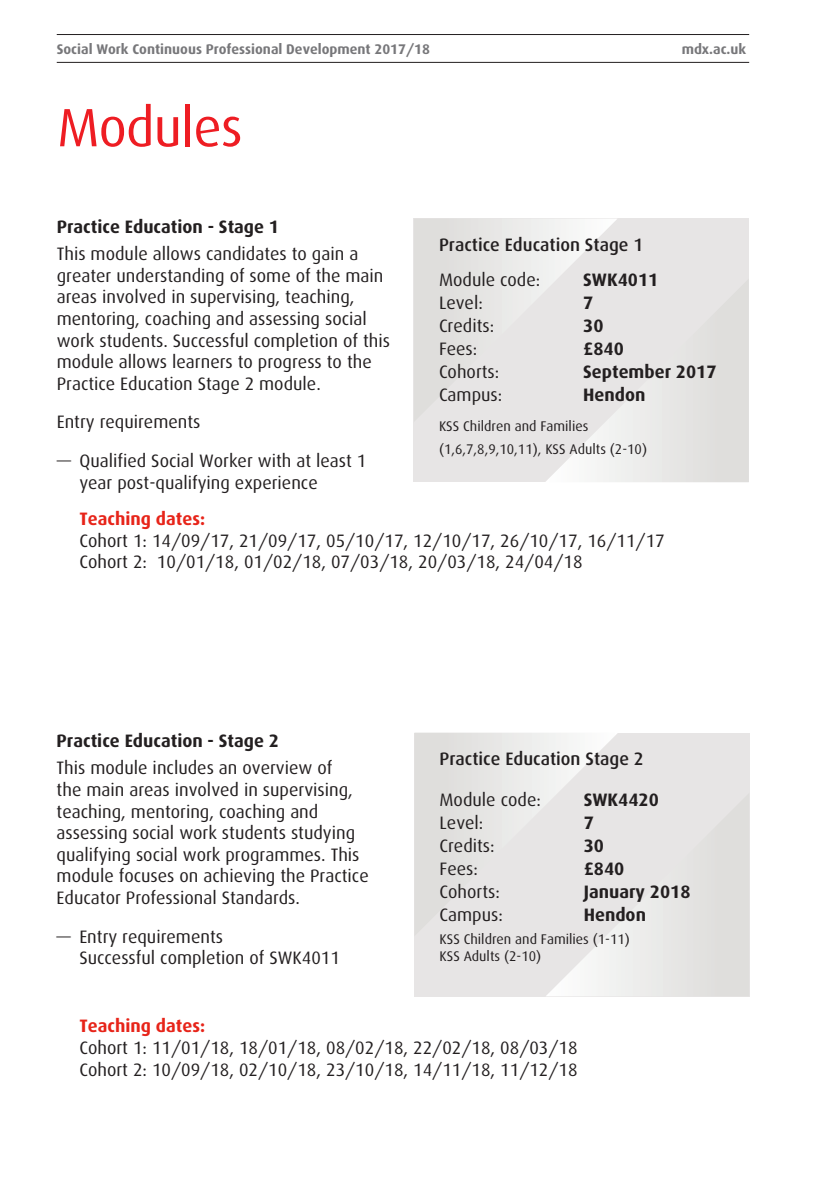
<style>
.page{position:relative;width:840px;height:1191px;background:#fff}
.page>*{position:absolute;margin:0;border:0;box-sizing:border-box;transform-origin:0 0}
._02_Small_title{font:54px "Dax";letter-spacing:-.015em;color:#ee1d23}
._08_Body_text_indent{font:18px/21.6px "Dax";color:#231f20}
._08_Body_text_indent-2{font:700 18px "Dax";color:#231f20}
._04_Headings_02{font:700 18px "Dax";color:#231f20}
._08_Body_text_indent-3{font:500 18px "Dax";color:#231f20}
._07_Body_text{font:18px "Dax";color:#231f20}
._08_Body_text_indent-4{font:14px/16.8px "Dax";color:#231f20}
.t1{font:700 14px "Dax";color:#77777a}
.s1{font-weight:700;color:#e72419}
</style>
<div class="page">
<hr style="left:57px;top:34px;width:691px;height:1px;background:#231f20">
<hr style="left:57px;top:62px;width:691px;height:1px;background:#231f20">
<div style="left:413px;top:218px;width:335px;height:264px;background:#e7e5e5"></div>
<svg style="left:539px;top:218px;width:78px;height:78px"></svg>
<svg style="left:544px;top:279px;width:81px;height:203px"></svg>
<div style="left:414px;top:732px;width:334px;height:264px;background:#e7e5e5"></div>
<svg style="left:414px;top:732px;width:203px;height:77px"></svg>
<svg style="left:545px;top:792px;width:80px;height:204px"></svg>
<p class="t1" style="left:57px;top:41px;width:374px">Social Work Continuous Professional Development 2017/18</p>
<p class="t1" style="left:681px;top:41px;width:66px">mdx.ac.uk</p>
<p class="_02_Small_title" style="left:57px;top:98px;width:187px">Modules</p>
<p class="_04_Headings_02" style="left:57px;top:216px;width:224px">Practice Education - Stage 1</p>
<p class="_08_Body_text_indent" style="left:57px;top:243px;width:334px">This module allows candidates to gain a greater understanding of some of the main areas involved in supervising, teaching, mentoring, coaching and assessing social work students. Successful completion of this module allows learners to progress to the Practice Education Stage 2 module.</p>
<p class="_07_Body_text" style="left:57px;top:412px;width:145px">Entry requirements</p>
<p class="_08_Body_text_indent" style="left:79px;top:450px;width:288px;text-indent:-23px">— Qualified Social Worker with at least 1 year post-qualifying experience</p>
<p class="_08_Body_text_indent-3" style="left:439px;top:235px;width:206px">Practice Education Stage 1</p>
<p class="_08_Body_text_indent" style="left:439px;top:269px;width:103px">Module code:</p>
<p class="_08_Body_text_indent-2" style="left:583px;top:269px;width:77px">SWK4011</p>
<p class="_08_Body_text_indent" style="left:439px;top:292px;width:45px">Level:</p>
<p class="_08_Body_text_indent-2" style="left:583px;top:292px;width:12px">7</p>
<p class="_08_Body_text_indent" style="left:439px;top:315px;width:57px">Credits:</p>
<p class="_08_Body_text_indent-2" style="left:583px;top:315px;width:22px">30</p>
<p class="_08_Body_text_indent" style="left:439px;top:338px;width:40px">Fees:</p>
<p class="_08_Body_text_indent-2" style="left:583px;top:338px;width:42px">£840</p>
<p class="_08_Body_text_indent" style="left:439px;top:361px;width:62px">Cohorts:</p>
<p class="_08_Body_text_indent-2" style="left:583px;top:361px;width:135px">September 2017</p>
<p class="_08_Body_text_indent" style="left:439px;top:384px;width:65px">Campus:</p>
<p class="_08_Body_text_indent-2" style="left:583px;top:384px;width:64px">Hendon</p>
<p class="_08_Body_text_indent-4" style="left:439px;top:418px;width:151px">KSS Children and Families</p>
<p class="_08_Body_text_indent-4" style="left:439px;top:441px;width:209px">(1,6,7,8,9,10,11), KSS Adults (2-10)</p>
<p class="_08_Body_text_indent" style="left:79px;top:508px;width:586px"><span class="s1">Teaching dates:<br></span>Cohort 1: 14/09/17, 21/09/17, 05/10/17, 12/10/17, 26/10/17, 16/11/17<br>Cohort 2: 10/01/18, 01/02/18, 07/03/18, 20/03/18, 24/04/18</p>
<p class="_04_Headings_02" style="left:57px;top:730px;width:224px">Practice Education - Stage 2</p>
<p class="_08_Body_text_indent" style="left:57px;top:757px;width:313px">This module includes an overview of<br>the main areas involved in supervising, teaching, mentoring, coaching and assessing social work students studying qualifying social work programmes. This module focuses on achieving the Practice Educator Professional Standards.</p>
<p class="_08_Body_text_indent" style="left:79px;top:925px;width:262px;text-indent:-23px">— Entry requirements<br>Successful completion of SWK4011</p>
<p class="_08_Body_text_indent-3" style="left:439px;top:748px;width:206px">Practice Education Stage 2</p>
<p class="_08_Body_text_indent" style="left:439px;top:789px;width:103px">Module code:</p>
<p class="_08_Body_text_indent-2" style="left:583px;top:789px;width:77px">SWK4420</p>
<p class="_08_Body_text_indent" style="left:439px;top:812px;width:45px">Level:</p>
<p class="_08_Body_text_indent-2" style="left:583px;top:812px;width:12px">7</p>
<p class="_08_Body_text_indent" style="left:439px;top:835px;width:57px">Credits:</p>
<p class="_08_Body_text_indent-2" style="left:583px;top:835px;width:22px">30</p>
<p class="_08_Body_text_indent" style="left:439px;top:858px;width:40px">Fees:</p>
<p class="_08_Body_text_indent-2" style="left:583px;top:858px;width:42px">£840</p>
<p class="_08_Body_text_indent" style="left:439px;top:881px;width:62px">Cohorts:</p>
<p class="_08_Body_text_indent-2" style="left:583px;top:881px;width:108px">January 2018</p>
<p class="_08_Body_text_indent" style="left:439px;top:904px;width:65px">Campus:</p>
<p class="_08_Body_text_indent-2" style="left:583px;top:904px;width:64px">Hendon</p>
<p class="_08_Body_text_indent-4" style="left:439px;top:931px;width:192px">KSS Children and Families (1-11)<br>KSS Adults (2-10)</p>
<p class="_08_Body_text_indent" style="left:79px;top:1015px;width:499px"><span class="s1">Teaching dates:<br></span>Cohort 1: 11/01/18, 18/01/18, 08/02/18, 22/02/18, 08/03/18<br>Cohort 2: 10/09/18, 02/10/18, 23/10/18, 14/11/18, 11/12/18</p>
</div>
